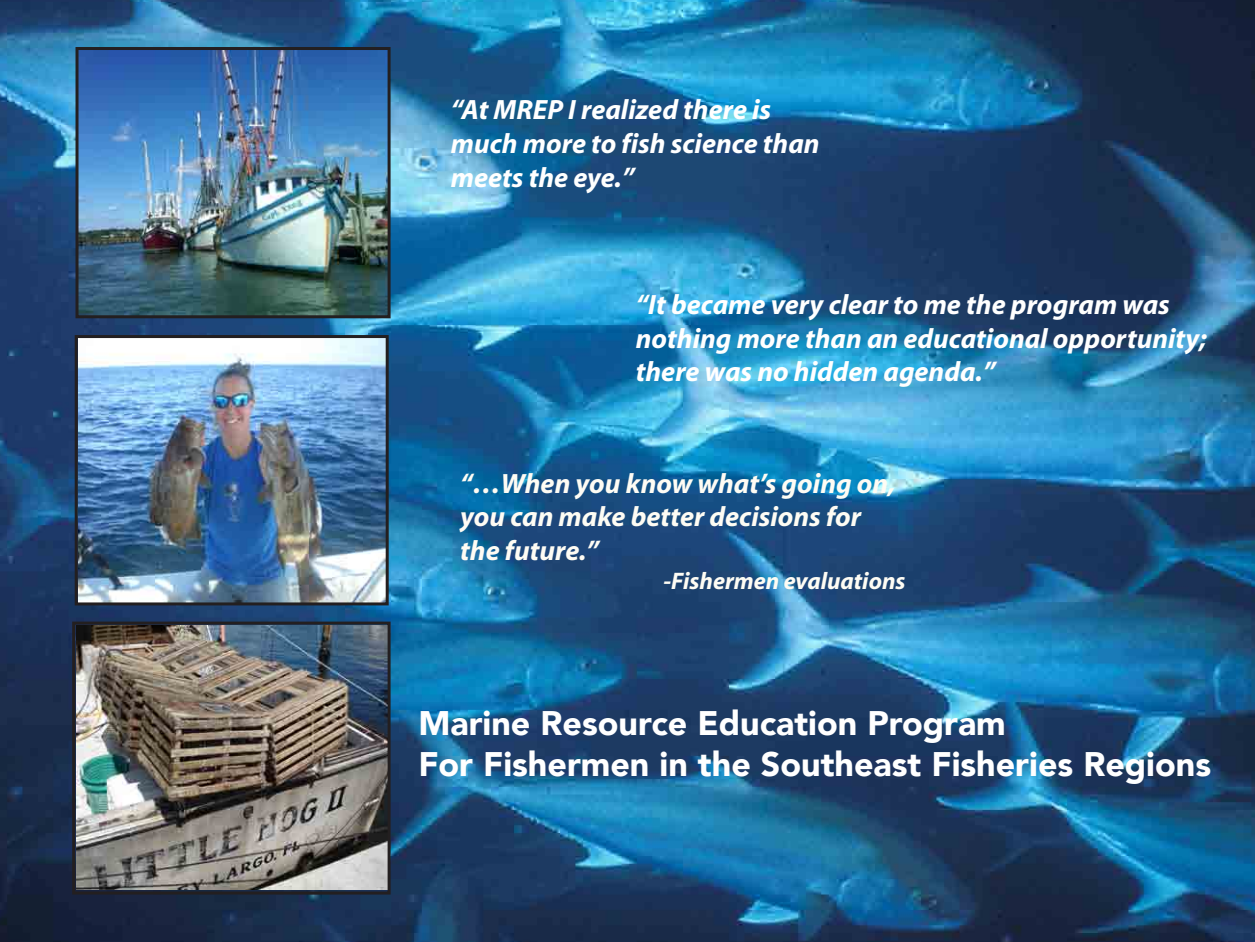
<style>
.page{position:relative;width:1255px;height:942px;background:#fff}
.page>*{position:absolute;margin:0;border:0;box-sizing:border-box;transform-origin:0 0}
.t1{font:900 34px/40.8px "Avenir LT";color:#fff}
.t2{font:italic 700 28px/33.6px "Myriad";color:#fff}
.t3{font:italic 700 28px/33.6px "Myriad";color:#fefcf4}
.t4{font:italic 700 24px "Myriad";color:#fefcf4}
</style>
<div class="page">
<img style="left:0;top:0;width:1255px;height:941px">
<img style="left:79px;top:339px;width:306px;height:262px">
<img style="left:79px;top:51px;width:307px;height:263px">
<img style="left:76px;top:625px;width:311px;height:263px">
<div style="left:72px;top:621px;width:319px;height:273px;border:3px solid #231f20"></div>
<div style="left:75px;top:335px;width:314px;height:270px;border:3px solid #231f20"></div>
<div style="left:75px;top:47px;width:315px;height:271px;border:3px solid #231f20"></div>
<p class="t2" style="left:451px;top:94px;width:370px">“At MREP I realized there is much more to fish science than meets the eye.”</p>
<p class="t2" style="left:636px;top:288px;width:572px">“It became very clear to me the program was nothing more than an educational opportunity; there was no hidden agenda.”</p>
<p class="t3" style="left:460px;top:467px;width:437px">“…When you know what’s going on, you can make better decisions for the future.”</p>
<p class="t4" style="left:663px;top:568px;width:244px">-Fishermen evaluations</p>
<p class="t1" style="left:418px;top:702px;width:794px">Marine Resource Education Program<br>For Fishermen in the Southeast Fisheries Regions</p>
</div>
